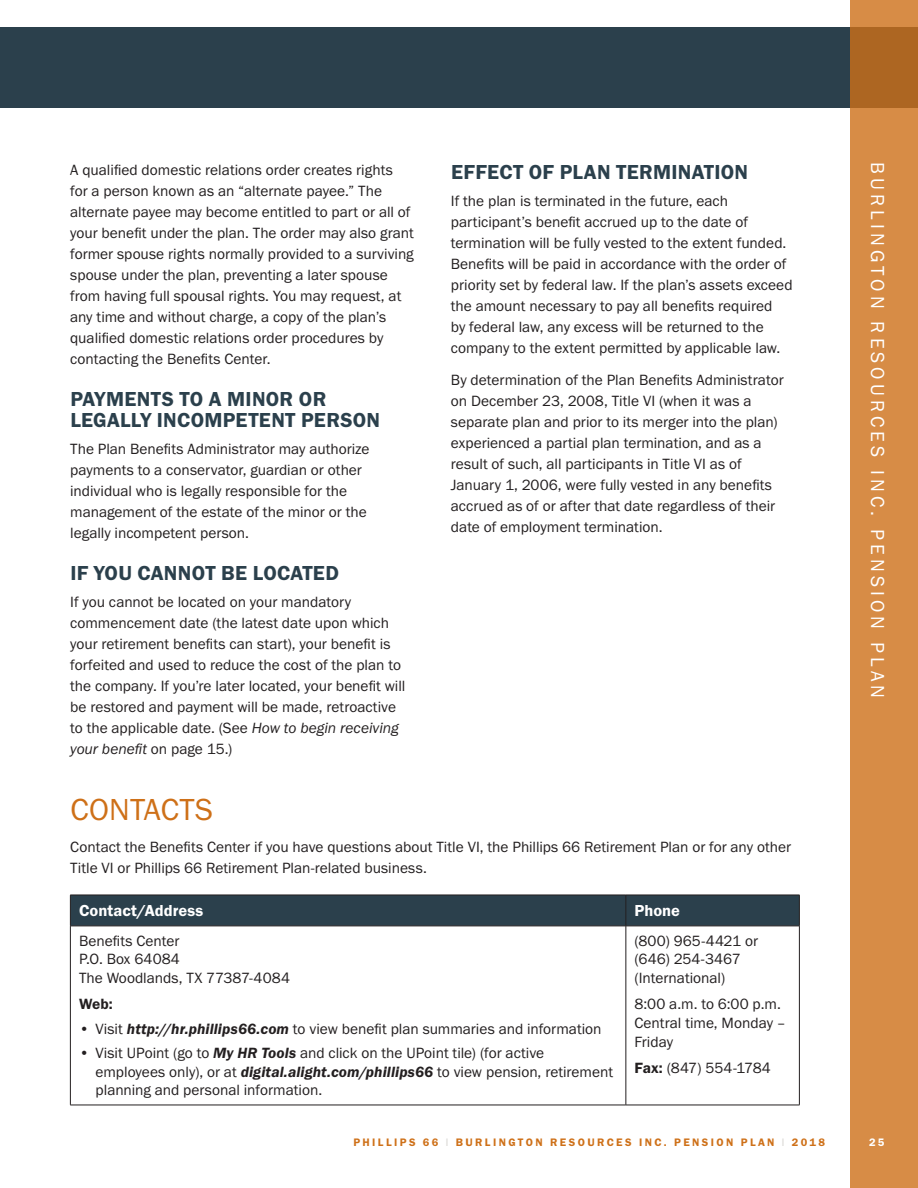
<style>
.page{position:relative;width:918px;height:1188px;background:#fff}
.page>*{position:absolute;margin:0;border:0;box-sizing:border-box;transform-origin:0 0}
.t1{font:31.5px "Franklin Gothic FS";letter-spacing:.005em;color:#ce7018}
.t2{font:600 21px/21px "Franklin Gothic FS";letter-spacing:.015em;color:#2b404c}
.t3{font:19.5px "Franklin Gothic FS";letter-spacing:.215em;color:#fff}
.t4{font:600 16.5px "Franklin Gothic FS";color:#fff}
.t5{font:15.3px/21px "Franklin Gothic FS";color:#231f20}
.t6{font:600 15.3px "Franklin Gothic FS";color:#231f20}
.t7{font:600 11.25px "Franklin Gothic FS";letter-spacing:.215em;color:#ce7018}
.t8{font:600 11.25px "Franklin Gothic FS";color:#fff}
.s1{font-style:italic}
.s2{font-weight:600;font-style:italic}
.s3{font-weight:600}
.s4{font-weight:400;color:#d4d2ce}
</style>
<div class="page">
<div style="left:0;top:27px;width:918px;height:81px;background:#2b404c"></div>
<div style="left:850px;top:0;width:68px;height:1188px;background:#d78c46"></div>
<div style="left:71px;top:896px;width:728px;height:30px;background:#2b404c"></div>
<svg style="left:71px;top:927px;width:728px;height:178px"></svg>
<hr style="left:626px;top:895px;width:1px;height:31px;background:#231f20">
<hr style="left:626px;top:926px;width:1px;height:179px;background:#231f20">
<hr style="left:70px;top:926px;width:1px;height:179px;background:#231f20">
<hr style="left:799px;top:926px;width:1px;height:179px;background:#231f20">
<hr style="left:70px;top:1105px;width:556px;height:1px;background:#231f20">
<hr style="left:626px;top:1105px;width:174px;height:1px;background:#231f20">
<hr style="left:70px;top:895px;width:556px;height:1px;background:#231f20">
<hr style="left:70px;top:895px;width:1px;height:31px;background:#231f20">
<hr style="left:626px;top:895px;width:174px;height:1px;background:#231f20">
<hr style="left:799px;top:895px;width:1px;height:31px;background:#231f20">
<hr style="left:70px;top:926px;width:556px;height:1px;background:#231f20">
<hr style="left:626px;top:926px;width:174px;height:1px;background:#231f20">
<p class="t5" style="left:70px;top:159px;width:345px">A qualified domestic relations order creates rights for a person known as an “alternate payee.” The alternate payee may become entitled to part or all of your benefit under the plan. The order may also grant former spouse rights normally provided to a surviving spouse under the plan, preventing a later spouse from having full spousal rights. You may request, at any time and without charge, a copy of the plan’s qualified domestic relations order procedures by contacting the Benefits Center.</p>
<h2 class="t2" style="left:70px;top:389px;width:311px">PAYMENTS TO A MINOR OR<br>LEGALLY INCOMPETENT PERSON</h2>
<p class="t5" style="left:70px;top:438px;width:301px">The Plan Benefits Administrator may authorize payments to a conservator, guardian or other individual who is legally responsible for the management of the estate of the minor or the legally incompetent person.</p>
<h2 class="t2" style="left:70px;top:563px;width:270px">IF YOU CANNOT BE LOCATED</h2>
<p class="t5" style="left:70px;top:591px;width:337px">If you cannot be located on your mandatory commencement date (the latest date upon which your retirement benefits can start), your benefit is forfeited and used to reduce the cost of the plan to the company. If you’re later located, your benefit will be restored and payment will be made, retroactive to the applicable date. (See <span class="s1">How to begin receiving your benefit</span> on page 15.)</p>
<h2 class="t2" style="left:451px;top:162px;width:299px">EFFECT OF PLAN TERMINATION</h2>
<p class="t5" style="left:451px;top:190px;width:343px">If the plan is terminated in the future, each participant’s benefit accrued up to the date of termination will be fully vested to the extent funded.<br>Benefits will be paid in accordance with the order of priority set by federal law. If the plan’s assets exceed the amount necessary to pay all benefits required<br>by federal law, any excess will be returned to the company to the extent permitted by applicable law.</p>
<p class="t5" style="left:451px;top:369px;width:334px">By determination of the Plan Benefits Administrator on December 23, 2008, Title VI (when it was a separate plan and prior to its merger into the plan) experienced a partial plan termination, and as a result of such, all participants in Title VI as of January 1, 2006, were fully vested in any benefits accrued as of or after that date regardless of their date of employment termination.</p>
<h1 class="t1" style="left:70px;top:792px;width:144px">CONTACTS</h1>
<p class="t5" style="left:70px;top:837px;width:722px">Contact the Benefits Center if you have questions about Title VI, the Phillips 66 Retirement Plan or for any other<br>Title VI or Phillips 66 Retirement Plan-related business.</p>
<p class="t4" style="left:79px;top:901px;width:126px">Contact/Address</p>
<p class="t4" style="left:634px;top:901px;width:47px">Phone</p>
<p class="t5" style="left:79px;top:931px;width:213px;line-height:18.8px">Benefits Center<br>P.O. Box 64084<br>The Woodlands, TX 77387-4084</p>
<p class="t6" style="left:79px;top:996px;width:35px">Web:</p>
<p class="t5" style="left:79px;top:1018px;width:524px">• Visit <span class="s2">http://hr.phillips66.com</span> to view benefit plan summaries and information</p>
<p class="t5" style="left:96px;top:1044px;width:519px;line-height:18.8px;text-indent:-16px">• Visit UPoint (go to <span class="s2">My HR Tools</span> and click on the UPoint tile) (for active employees only), or at <span class="s2">digital.alight.com/phillips66</span> to view pension, retirement planning and personal information.</p>
<p class="t5" style="left:634px;top:931px;width:125px;line-height:18.8px">(800) 965-4421 or (646) 254-3467 (International)</p>
<p class="t5" style="left:634px;top:995px;width:153px;line-height:18.8px">8:00 a.m. to 6:00 p.m.<br>Central time, Monday –<br>Friday</p>
<p class="t5" style="left:634px;top:1058px;width:138px"><span class="s3">Fax:</span> (847) 554-1784</p>
<p class="t3" style="left:888px;top:162px;width:538px;rotate:90deg">BURLINGTON RESOURCES INC. PENSION PLAN</p>
<p class="t7" style="left:354px;top:1136px;width:473px">PHILLIPS 66 <span class="s4">l</span> BURLINGTON RESOURCES INC. PENSION PLAN <span class="s4">l</span> 2018</p>
<p class="t8" style="left:869px;top:1136px;width:17px">25</p>
</div>
